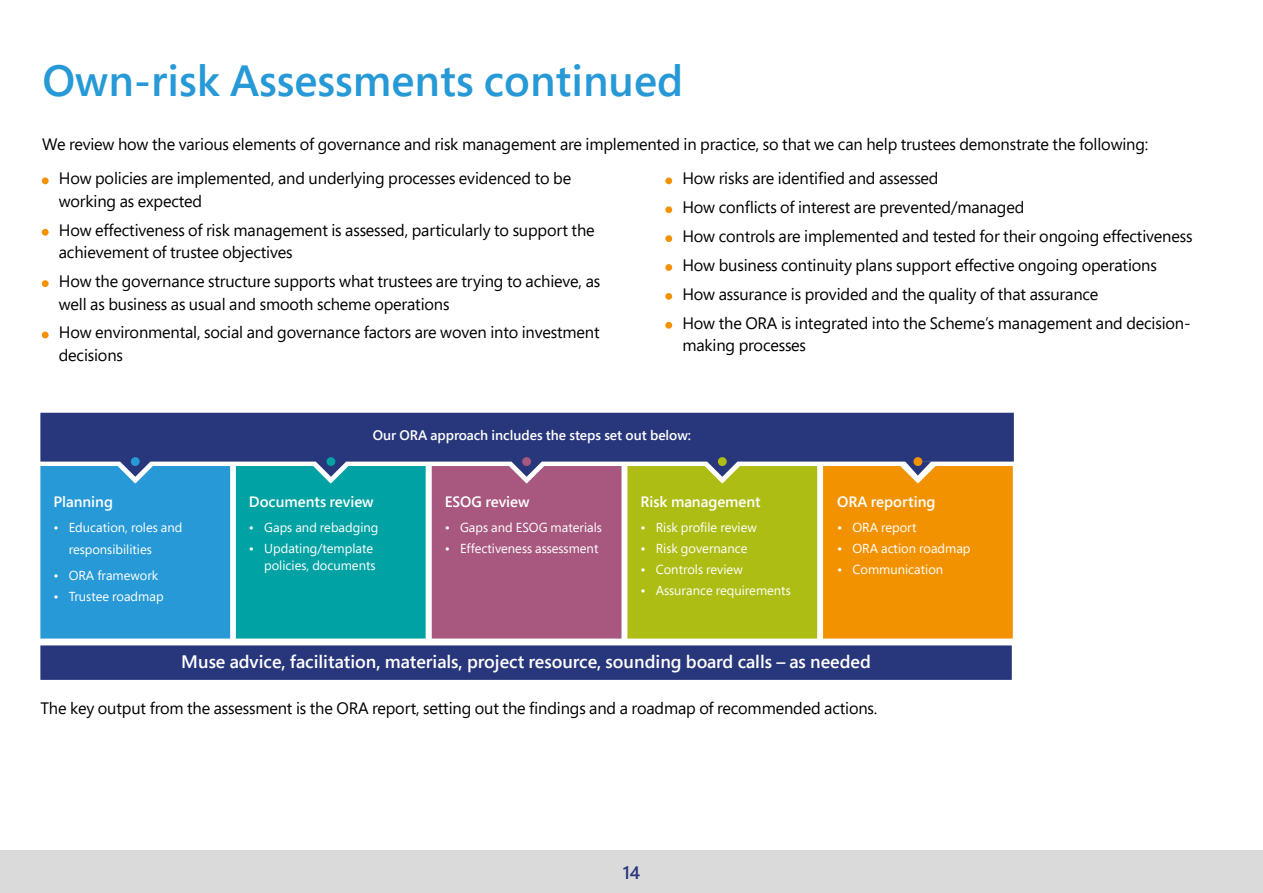
<style>
.page{position:relative;width:1263px;height:893px;background:#fff}
.page>*{position:absolute;margin:0;border:0;box-sizing:border-box;transform-origin:0 0}
.t1{font:600 43.5px "Segoe Pro";color:#2699d6}
.t2{font:600 18px "Segoe Pro";color:#fff}
.t3{font:600 18px "Segoe Pro";color:#28367b}
.t4{font:16.5px/29px "Segoe Pro";letter-spacing:-.01em;color:#000}
.t5{font:600 15px "Segoe Pro";color:#fff}
.t6{font:600 13.8px "Segoe Pro";color:#fff}
.t7{font:13.05px/21.8px "Segoe Pro";color:#fff}
</style>
<div class="page">
<div style="left:0;top:850px;width:1263px;height:43px;background:#dadada"></div>
<div style="left:42px;top:177px;width:7px;height:7px;background:#f39200;border-radius:50%"></div>
<div style="left:42px;top:229px;width:7px;height:7px;background:#f39200;border-radius:50%"></div>
<div style="left:42px;top:280px;width:7px;height:7px;background:#f39200;border-radius:50%"></div>
<div style="left:42px;top:332px;width:7px;height:6px;background:#f39200;border-radius:50%"></div>
<div style="left:665px;top:177px;width:7px;height:7px;background:#f39200;border-radius:50%"></div>
<div style="left:665px;top:206px;width:7px;height:7px;background:#f39200;border-radius:50%"></div>
<div style="left:665px;top:235px;width:7px;height:7px;background:#f39200;border-radius:50%"></div>
<div style="left:665px;top:264px;width:7px;height:7px;background:#f39200;border-radius:50%"></div>
<div style="left:665px;top:293px;width:7px;height:7px;background:#f39200;border-radius:50%"></div>
<div style="left:665px;top:322px;width:7px;height:7px;background:#f39200;border-radius:50%"></div>
<div style="left:40px;top:477px;width:190px;height:162px;background:#2699d6"></div>
<div style="left:236px;top:477px;width:190px;height:162px;background:#00a2a3"></div>
<div style="left:432px;top:477px;width:189px;height:162px;background:#a8587f"></div>
<div style="left:627px;top:477px;width:190px;height:162px;background:#aebd14"></div>
<svg style="left:40px;top:413px;width:974px;height:64px;background:#3c4e84"></svg>
<div style="left:718px;top:457px;width:9px;height:9px;background:#aebd14;border-radius:50%"></div>
<div style="left:522px;top:457px;width:9px;height:9px;background:#a8587f;border-radius:50%"></div>
<div style="left:326px;top:457px;width:9px;height:9px;background:#00a2a3;border-radius:50%"></div>
<div style="left:131px;top:457px;width:9px;height:9px;background:#2699d6;border-radius:50%"></div>
<div style="left:823px;top:461px;width:190px;height:178px;background:#f39200"></div>
<div style="left:913px;top:457px;width:9px;height:9px;background:#f39200;border-radius:50%"></div>
<div style="left:40px;top:645px;width:972px;height:35px;background:#28367b"></div>
<h1 class="t1" style="left:43px;top:51px;width:642px">Own-risk Assessments continued</h1>
<p class="t4" style="left:42px;top:129px;width:1108px">We review how the various elements of governance and risk management are implemented in practice, so that we can help trustees demonstrate the following:</p>
<p class="t4" style="left:59px;top:167px;width:514px;line-height:22.5px">How policies are implemented, and underlying processes evidenced to be working as expected</p>
<p class="t4" style="left:59px;top:218px;width:537px;line-height:22.5px">How effectiveness of risk management is assessed, particularly to support the achievement of trustee objectives</p>
<p class="t4" style="left:59px;top:270px;width:543px;line-height:22.5px">How the governance structure supports what trustees are trying to achieve, as well as business as usual and smooth scheme operations</p>
<p class="t4" style="left:59px;top:321px;width:542px;line-height:22.5px">How environmental, social and governance factors are woven into investment decisions</p>
<p class="t4" style="left:682px;top:164px;width:512px">How risks are identified and assessed<br>How conflicts of interest are prevented/managed<br>How controls are implemented and tested for their ongoing effectiveness How business continuity plans support effective ongoing operations How assurance is provided and the quality of that assurance<br>How the ORA is integrated into the Scheme’s management and decision-</p>
<p class="t4" style="left:682px;top:330px;width:125px">making processes</p>
<p class="t5" style="left:53px;top:491px;width:61px">Planning</p>
<p class="t7" style="left:69px;top:516px;width:115px;text-indent:-15px">• Education, roles and responsibilities</p>
<p class="t7" style="left:53px;top:564px;width:106px">• ORA framework</p>
<p class="t7" style="left:53px;top:585px;width:112px">• Trustee roadmap</p>
<p class="t6" style="left:373px;top:425px;width:320px">Our ORA approach includes the steps set out below:</p>
<p class="t5" style="left:249px;top:491px;width:126px">Documents review</p>
<p class="t7" style="left:249px;top:516px;width:131px">• Gaps and rebadging</p>
<p class="t7" style="left:249px;top:540px;width:128px;line-height:16.8px;text-align:right">• Updating/template policies, documents</p>
<p class="t5" style="left:445px;top:491px;width:86px">ESOG review</p>
<p class="t7" style="left:445px;top:516px;width:159px">• Gaps and ESOG materials</p>
<p class="t7" style="left:445px;top:537px;width:155px">• Effectiveness assessment</p>
<p class="t5" style="left:640px;top:491px;width:122px">Risk management</p>
<p class="t7" style="left:640px;top:516px;width:118px">• Risk profile review</p>
<p class="t7" style="left:640px;top:537px;width:108px">• Risk governance</p>
<p class="t7" style="left:640px;top:558px;width:104px">• Controls review</p>
<p class="t7" style="left:640px;top:580px;width:152px">• Assurance requirements</p>
<p class="t5" style="left:837px;top:491px;width:100px">ORA reporting</p>
<p class="t7" style="left:837px;top:516px;width:81px">• ORA report</p>
<p class="t7" style="left:837px;top:537px;width:135px">• ORA action roadmap</p>
<p class="t7" style="left:837px;top:558px;width:108px">• Communication</p>
<p class="t2" style="left:181px;top:649px;width:691px">Muse advice, facilitation, materials, project resource, sounding board calls – as needed</p>
<p class="t4" style="left:40px;top:693px;width:838px">The key output from the assessment is the ORA report, setting out the findings and a roadmap of recommended actions.</p>
<p class="t3" style="left:623px;top:860px;width:19px">14</p>
</div>
